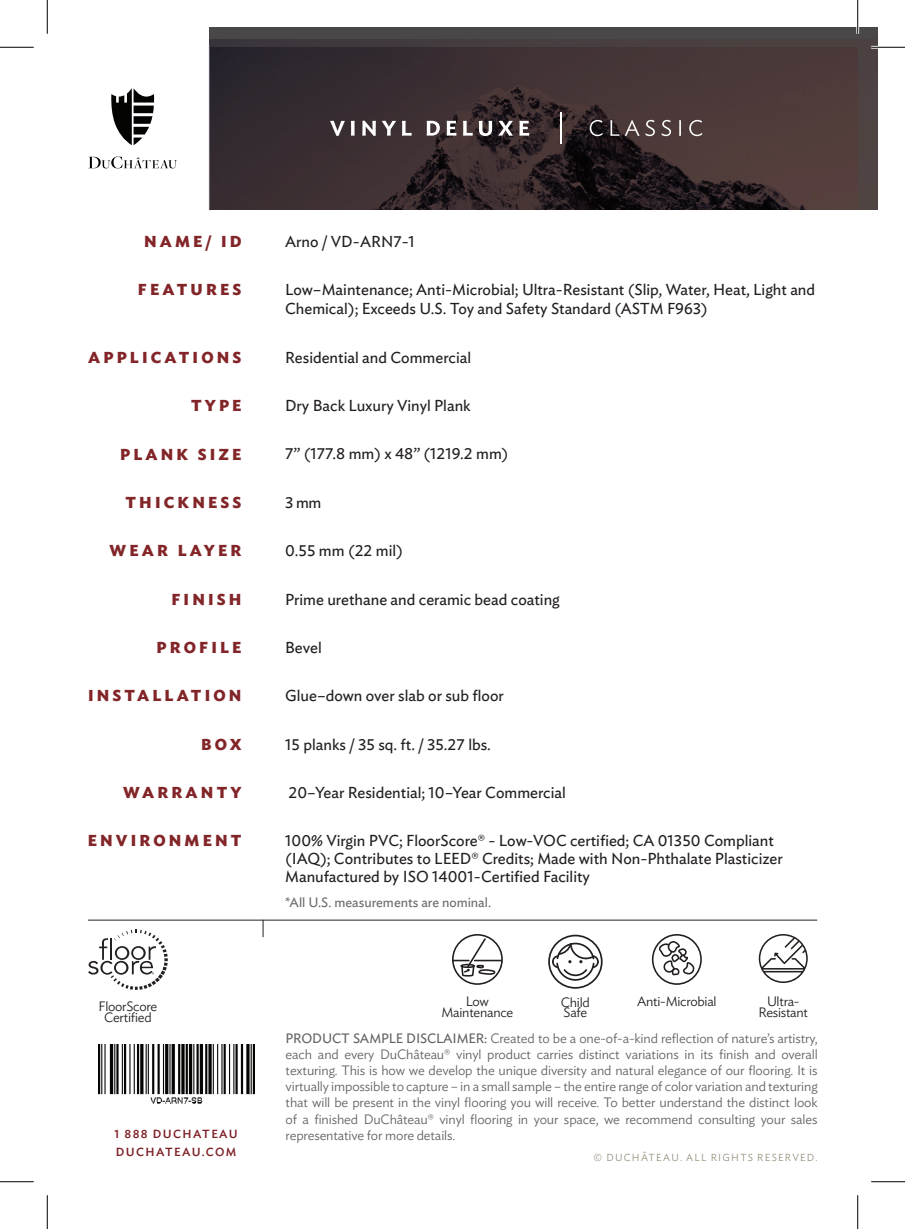
<style>
.page{position:relative;width:905px;height:1229px;background:#fff}
.page>*{position:absolute;margin:0;border:0;box-sizing:border-box;transform-origin:0 0}
.t1{font:15.75px/18px "Ideal Sans";color:#231f20}
.t2{font:700 15.75px "Ideal Sans";letter-spacing:.2em;color:#822528}
.t3{font:300 13.5px/16.2px "Ideal Sans";letter-spacing:-.01em;color:#636266;text-align:justify}
.t4{font:300 13.5px/10.6px "Ideal Sans";letter-spacing:-.02em;color:#231f20;text-align:center}
.t5{font:13.5px "Ideal Sans";color:#6c6d70}
.t6{font:500 11.7px/18px "Ideal Sans";letter-spacing:.12em;color:#7d2127}
.t7{font:300 10.12px "Ideal Sans";letter-spacing:.12em;color:#948f7a}
.s1{font-weight:400}
</style>
<div class="page">
<div style="left:210px;top:27px;width:668px;height:182px;background:#4a4748"></div>
<svg style="left:88px;top:156px;width:89px;height:12px"></svg>
<svg style="left:111px;top:88px;width:43px;height:57px"></svg>
<hr style="left:209px;top:44px;width:1px;height:165px;background:#636266">
<hr style="left:88px;top:919px;width:729px;height:1px;background:#231f20">
<svg style="left:758px;top:934px;width:49px;height:49px"></svg>
<svg style="left:452px;top:934px;width:51px;height:50px"></svg>
<svg style="left:652px;top:934px;width:49px;height:50px"></svg>
<svg style="left:263px;top:919px;width:1px;height:18px"></svg>
<svg style="left:88px;top:929px;width:80px;height:60px"></svg>
<img style="left:210px;top:39px;width:668px;height:170px">
<hr style="left:560px;top:113px;width:2px;height:31px;background:#fff">
<svg style="left:330px;top:121px;width:15px;height:15px"></svg>
<svg style="left:351px;top:121px;width:3px;height:15px"></svg>
<svg style="left:362px;top:121px;width:14px;height:15px"></svg>
<svg style="left:382px;top:121px;width:14px;height:15px"></svg>
<svg style="left:402px;top:121px;width:9px;height:15px"></svg>
<svg style="left:426px;top:121px;width:14px;height:15px"></svg>
<svg style="left:446px;top:121px;width:10px;height:15px"></svg>
<svg style="left:463px;top:121px;width:10px;height:15px"></svg>
<svg style="left:479px;top:121px;width:13px;height:15px"></svg>
<svg style="left:498px;top:121px;width:15px;height:15px"></svg>
<svg style="left:519px;top:121px;width:10px;height:15px"></svg>
<svg style="left:589px;top:120px;width:13px;height:16px"></svg>
<svg style="left:610px;top:120px;width:29px;height:16px"></svg>
<svg style="left:645px;top:120px;width:10px;height:16px"></svg>
<svg style="left:661px;top:120px;width:10px;height:16px"></svg>
<svg style="left:679px;top:120px;width:2px;height:16px"></svg>
<svg style="left:689px;top:120px;width:13px;height:16px"></svg>
<svg style="left:548px;top:934px;width:54px;height:54px"></svg>
<img style="left:98px;top:1044px;width:156px;height:59px">
<hr style="left:871px;top:46px;width:33px;height:3px;background:#fff">
<hr style="left:856px;top:0;width:3px;height:34px;background:#fff">
<hr style="left:0;top:47px;width:34px;height:1px;background:#000">
<hr style="left:871px;top:47px;width:33px;height:1px;background:#000">
<hr style="left:0;top:1181px;width:34px;height:1px;background:#000">
<hr style="left:871px;top:1181px;width:33px;height:1px;background:#000">
<hr style="left:47px;top:0;width:1px;height:34px;background:#000">
<hr style="left:47px;top:1195px;width:1px;height:33px;background:#000">
<hr style="left:857px;top:0;width:1px;height:34px;background:#000">
<hr style="left:857px;top:1195px;width:1px;height:33px;background:#000">
<p class="t2" style="left:144px;top:229px;width:99px">NAME/ ID</p>
<p class="t2" style="left:138px;top:277px;width:105px">FEATURES</p>
<p class="t2" style="left:88px;top:345px;width:155px">APPLICATIONS</p>
<p class="t2" style="left:191px;top:393px;width:52px">TYPE</p>
<p class="t2" style="left:120px;top:441px;width:123px">PLANK SIZE</p>
<p class="t2" style="left:125px;top:490px;width:117px">THICKNESS</p>
<p class="t2" style="left:110px;top:538px;width:133px">WEAR LAYER</p>
<p class="t2" style="left:171px;top:586px;width:71px">FINISH</p>
<p class="t2" style="left:157px;top:635px;width:86px">PROFILE</p>
<p class="t2" style="left:88px;top:683px;width:155px">INSTALLATION</p>
<p class="t2" style="left:201px;top:731px;width:42px">BOX</p>
<p class="t2" style="left:123px;top:780px;width:120px">WARRANTY</p>
<p class="t2" style="left:88px;top:828px;width:155px">ENVIRONMENT</p>
<p class="t4" style="left:99px;top:1000px;width:60px">FloorScore<br>Certified</p>
<p class="t6" style="left:114px;top:1123px;width:125px">1 888 DUCHATEAU<br>DUCHATEAU.COM</p>
<p class="t1" style="left:285px;top:231px;width:131px">Arno / VD-ARN7-1</p>
<p class="t1" style="left:285px;top:279px;width:531px;line-height:18.9px">Low–Maintenance; Anti-Microbial; Ultra-Resistant (Slip, Water, Heat, Light and<br>Chemical); Exceeds U.S. Toy and Safety Standard (ASTM F963)</p>
<p class="t1" style="left:285px;top:347px;width:187px">Residential and Commercial</p>
<p class="t1" style="left:285px;top:395px;width:187px">Dry Back Luxury Vinyl Plank</p>
<p class="t1" style="left:285px;top:444px;width:225px">7” (177.8 mm) x 48” (1219.2 mm)</p>
<p class="t1" style="left:285px;top:492px;width:38px">3 mm</p>
<p class="t1" style="left:285px;top:540px;width:119px">0.55 mm (22 mil)</p>
<p class="t1" style="left:285px;top:589px;width:276px">Prime urethane and ceramic bead coating</p>
<p class="t1" style="left:285px;top:637px;width:38px">Bevel</p>
<p class="t1" style="left:285px;top:685px;width:220px">Glue–down over slab or sub floor</p>
<p class="t1" style="left:285px;top:734px;width:207px">15 planks / 35 sq. ft. / 35.27 lbs.</p>
<p class="t1" style="left:288px;top:782px;width:279px">20–Year Residential; 10–Year Commercial</p>
<p class="t1" style="left:285px;top:830px;width:499px">100% Virgin PVC; FloorScore® - Low-VOC certified; CA 01350 Compliant (IAQ); Contributes to LEED® Credits; Made with Non-Phthalate Plasticizer<br>Manufactured by ISO 14001-Certified Facility</p>
<p class="t5" style="left:285px;top:892px;width:207px">*All U.S. measurements are nominal.</p>
<p class="t4" style="left:441px;top:995px;width:73px">Low<br>Maintenance</p>
<p class="t4" style="left:637px;top:995px;width:81px">Anti-Microbial</p>
<p class="t4" style="left:561px;top:995px;width:30px;text-align:left">Child<br>Safe</p>
<p class="t4" style="left:758px;top:995px;width:51px">Ultra-<br>Resistant</p>
<p class="t3" style="left:285px;top:1028px;width:533px"><span class="s1">PRODUCT SAMPLE DISCLAIMER:</span> Created to be a one-of-a-kind reflection of nature’s artistry, each and every DuChâteau® vinyl product carries distinct variations in its finish and overall texturing. This is how we develop the unique diversity and natural elegance of our flooring. It is virtually impossible to capture – in a small sample – the entire range of color variation and texturing that will be present in the vinyl flooring you will receive. To better understand the distinct look of a finished DuChâteau® vinyl flooring in your space, we recommend consulting your sales representative for more details.</p>
<p class="t7" style="left:593px;top:1149px;width:225px">© DUCHÂTEAU. ALL RIGHTS RESERVED.</p>
</div>
